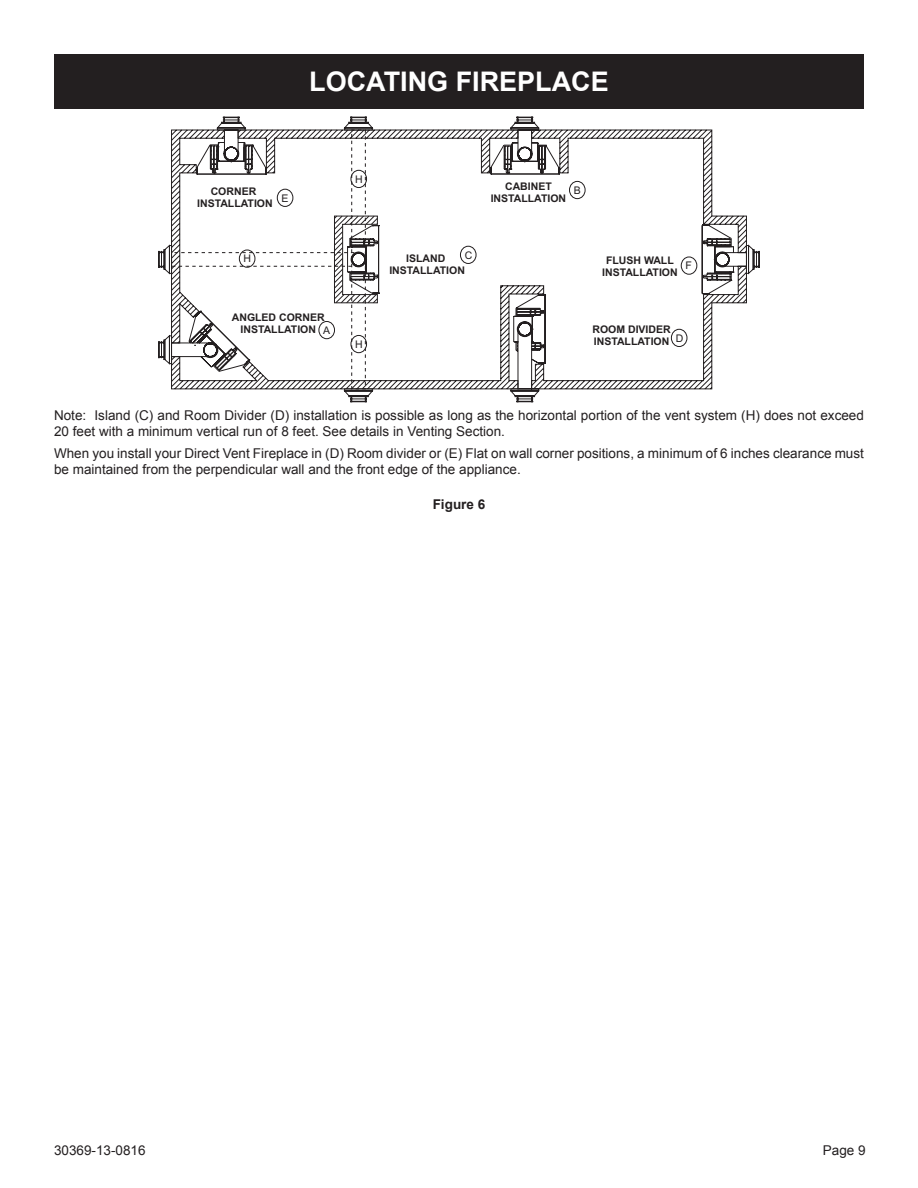
<style>
.page{position:relative;width:918px;height:1188px;background:#fff}
.page>*{position:absolute;margin:0;border:0;box-sizing:border-box;transform-origin:0 0}
.t1{font:700 27px "Arial";color:#fff}
.t2{font:13.5px/16.2px "Arial";color:#231f20}
.t3{font:700 13.5px "Arial";color:#231f20}
.t4{font:700 10.5px/11.7px "Arial";color:#231f20;text-align:center}
.t5{font:10.5px "Arial";color:#231f20}
</style>
<div class="page">
<svg style="left:510px;top:215px;width:250px;height:187px"></svg>
<svg style="left:158px;top:245px;width:387px;height:145px"></svg>
<svg style="left:169px;top:116px;width:565px;height:256px"></svg>
<div style="left:319px;top:321px;width:16px;height:18px;border:1px solid #231f20;border-radius:50%"></div>
<div style="left:569px;top:181px;width:16px;height:18px;border:1px solid #231f20;border-radius:50%"></div>
<div style="left:460px;top:246px;width:16px;height:18px;border:1px solid #231f20;border-radius:50%"></div>
<div style="left:671px;top:329px;width:16px;height:18px;border:1px solid #231f20;border-radius:50%"></div>
<div style="left:277px;top:189px;width:16px;height:18px;border:1px solid #231f20;border-radius:50%"></div>
<div style="left:681px;top:257px;width:16px;height:17px;border:1px solid #231f20;border-radius:50%"></div>
<div style="left:239px;top:250px;width:16px;height:17px;border:1px solid #231f20;border-radius:50%"></div>
<div style="left:351px;top:335px;width:16px;height:18px;border:1px solid #231f20;border-radius:50%"></div>
<div style="left:351px;top:170px;width:16px;height:18px;border:1px solid #231f20;border-radius:50%"></div>
<div style="left:54px;top:54px;width:810px;height:54px;background:#231f20"></div>
<h1 class="t1" style="left:309px;top:63px;width:18px">LOCATIN</h1>
<h1 class="t1" style="left:427px;top:63px;width:63px">G FIREPLACE</h1>
<p class="t4" style="left:197px;top:186px;width:77px">CORNER<br>INSTALLATION</p>
<p class="t5" style="left:282px;top:194px;width:9px">E</p>
<p class="t5" style="left:244px;top:255px;width:9px">H</p>
<p class="t5" style="left:355px;top:175px;width:9px">H</p>
<p class="t4" style="left:491px;top:180px;width:77px">CABINET<br>INSTALLATION</p>
<p class="t5" style="left:574px;top:186px;width:9px">B</p>
<p class="t5" style="left:465px;top:251px;width:9px">C</p>
<p class="t4" style="left:389px;top:253px;width:77px">ISLAND<br>INSTALLATION</p>
<p class="t4" style="left:602px;top:255px;width:77px">FLUSH WALL<br>INSTALLATION</p>
<p class="t5" style="left:686px;top:262px;width:8px">F</p>
<p class="t4" style="left:232px;top:312px;width:94px">ANGLED CORNER<br>INSTALLATION</p>
<p class="t5" style="left:323px;top:326px;width:9px">A</p>
<p class="t5" style="left:355px;top:340px;width:9px">H</p>
<p class="t4" style="left:592px;top:323px;width:80px;text-align:left">ROOM DIVIDER<br>INSTALLATION</p>
<p class="t5" style="left:676px;top:334px;width:9px">D</p>
<p class="t2" style="left:54px;top:408px;width:811px">Note: Island (C) and Room Divider (D) installation is possible as long as the horizontal portion of the vent system (H) does not exceed<br>20 feet with a minimum vertical run of 8 feet. See details in Venting Section.</p>
<p class="t2" style="left:54px;top:445px;width:811px">When you install your Direct Vent Fireplace in (D) Room divider or (E) Flat on wall corner positions, a minimum of 6 inches clearance must be maintained from the perpendicular wall and the front edge of the appliance.</p>
<p class="t3" style="left:433px;top:495px;width:54px">Figure 6</p>
<p class="t2" style="left:54px;top:1143px;width:93px">30369-13-0816</p>
<p class="t2" style="left:823px;top:1143px;width:44px">Page 9</p>
</div>
